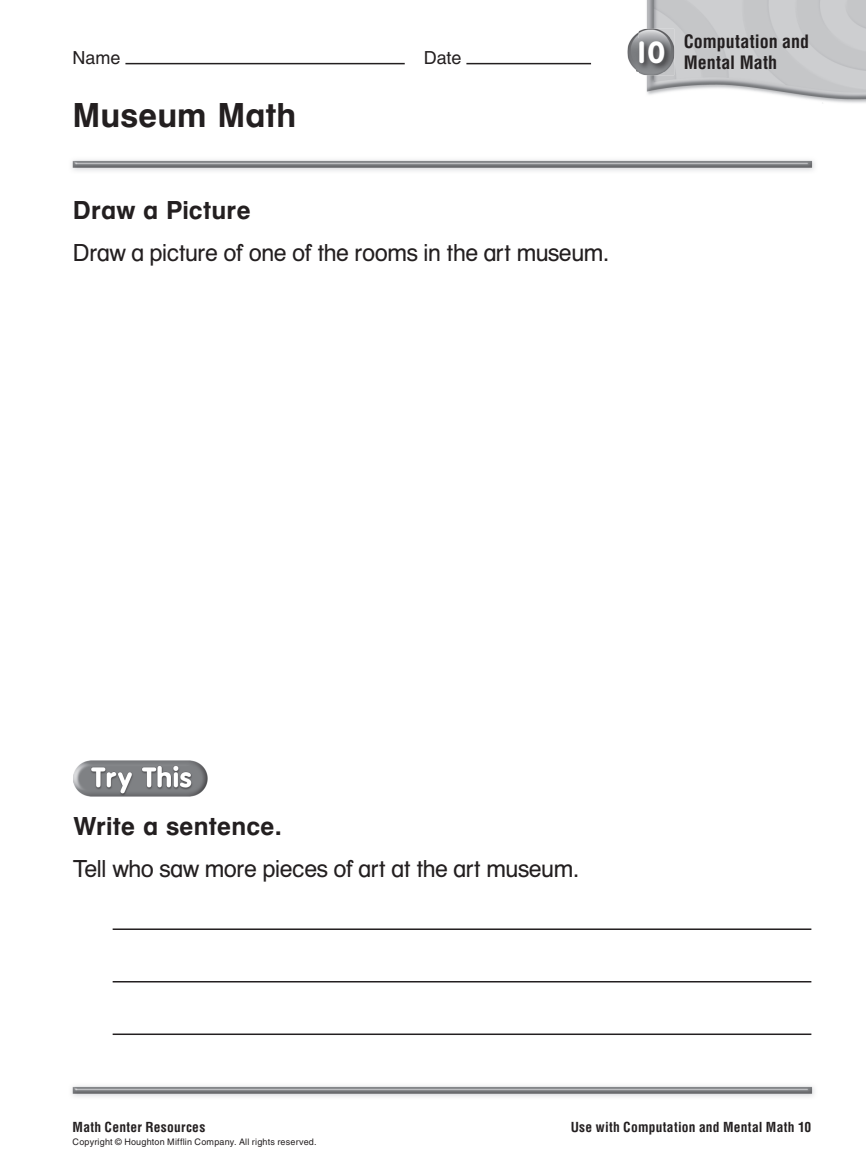
<style>
.page{position:relative;width:866px;height:1176px;background:#fff}
.page>*{position:absolute;margin:0;border:0;box-sizing:border-box;transform-origin:0 0}
.t1{font:36px "HMNJ Helvetica Bld";color:#231f20}
.t2{font:27px "HMNJ Helvetica Bld";color:#231f20}
.t3{font:25.5px "HMNJ Helvetica";color:#231f20}
.t4{font:700 condensed 18px/21px "Helvetica";color:#231f20}
.t5{font:18px "Helvetica";letter-spacing:-.005em;color:#231f20}
.t6{font:700 condensed 13.5px "Helvetica";letter-spacing:.02em;color:#231f20}
.t7{font:9px "Helvetica";letter-spacing:.02em;color:#231f20}
</style>
<div class="page">
<hr style="left:125px;top:63px;width:279px;height:1px;background:#231f20">
<hr style="left:466px;top:63px;width:124px;height:1px;background:#231f20">
<img style="left:645px;top:0;width:220px;height:104px">
<img style="left:627px;top:29px;width:46px;height:46px">
<img style="left:72px;top:1086px;width:743px;height:11px">
<img style="left:72px;top:160px;width:743px;height:11px">
<img style="left:636px;top:38px;width:37px;height:34px">
<img style="left:74px;top:760px;width:134px;height:36px">
<hr style="left:113px;top:928px;width:698px;height:2px;background:#231f20">
<hr style="left:113px;top:981px;width:698px;height:1px;background:#231f20">
<hr style="left:113px;top:1033px;width:698px;height:2px;background:#231f20">
<p class="t5" style="left:73px;top:51px;width:49px">Name</p>
<p class="t5" style="left:424px;top:51px;width:39px">Date</p>
<p class="t1" style="left:73px;top:103px;width:225px">Museum Math</p>
<p class="t2" style="left:73px;top:201px;width:179px">Draw a Picture</p>
<p class="t3" style="left:73px;top:244px;width:538px">Draw a picture of one of the rooms in the art museum.</p>
<p class="t4" style="left:633px;top:33px;width:177px;text-indent:50px">Computation and<br><sup>10</sup> Mental Math</p>
<p class="t2" style="left:74px;top:817px;width:210px">Write a sentence.</p>
<p class="t3" style="left:74px;top:860px;width:507px">Tell who saw more pieces of art at the art museum.</p>
<p class="t6" style="left:73px;top:1121px;width:134px">Math Center Resources</p>
<p class="t7" style="left:73px;top:1139px;width:245px">Copyright © Houghton Mifflin Company. All rights reserved.</p>
<p class="t6" style="left:570px;top:1121px;width:242px">Use with Computation and Mental Math 10</p>
</div>
